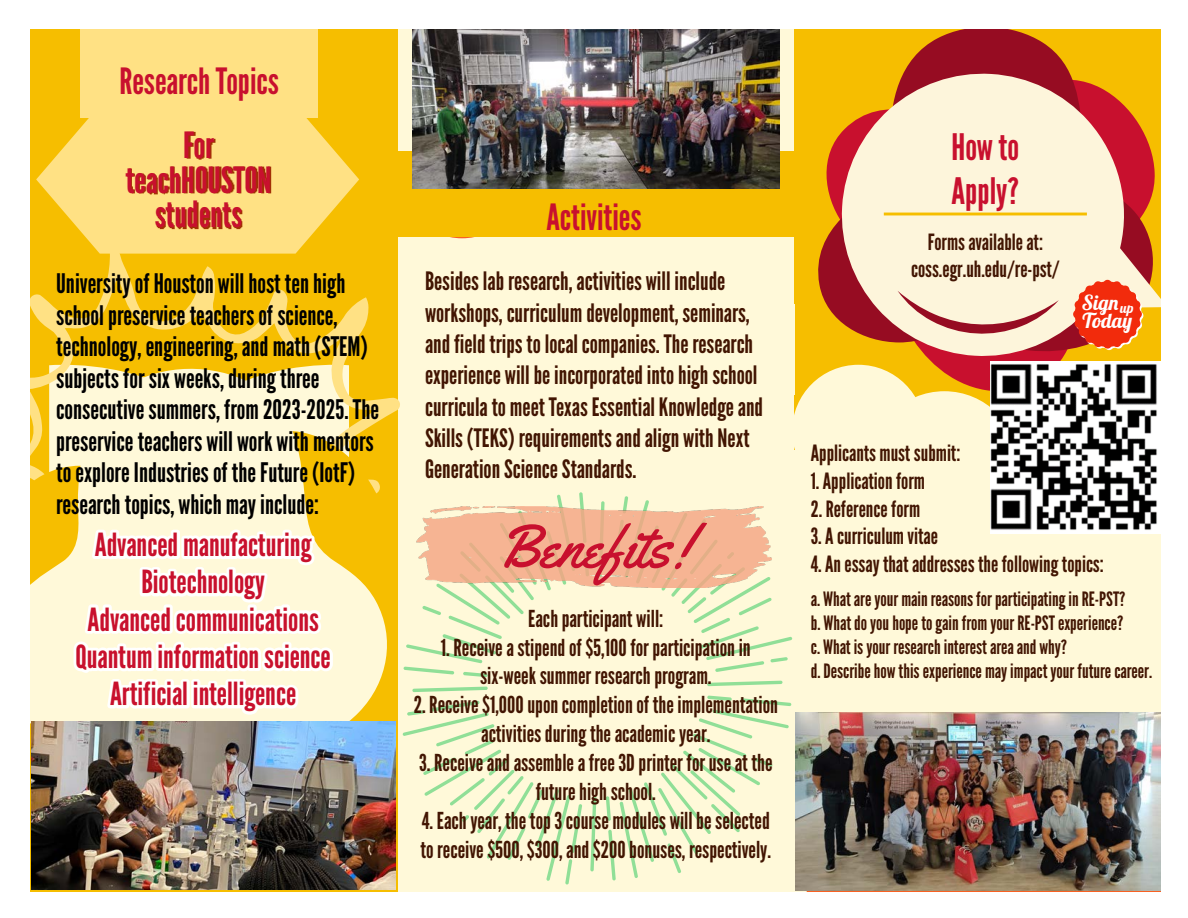
<style>
.page{position:relative;width:1188px;height:918px;background:#fff9d9}
.page>*{position:absolute;margin:0;border:0;box-sizing:border-box;transform-origin:0 0}
.t1{font:60.6px "Yellowtail";color:#c8102e}
.t2{font:36.45px/44.8px "League Gothic";color:#c8102e}
.t3{font:36.15px/34.8px "League Gothic";color:#c8102e;text-align:center}
.t4{font:31.8px/37.3px "League Gothic";color:#c8102e;text-align:center}
.t5{font:26.85px/31.5px "League Gothic";color:#000}
.t6{font:25.35px/31.3px "League Gothic";color:#421502}
.t7{font:23.4px/28.8px "League Gothic";color:#421502;text-align:center}
.t8{font:22.35px/27.5px "League Gothic";color:#421502;text-align:center}
.t9{font:20.4px/17.9px "Lobster";color:#fff}
.t10{font:19.8px/24.3px "League Gothic";color:#421502}
.t11{font:13.8px "Lobster";color:#fff}
</style>
<div class="page">
<svg style="left:590px;top:796px;width:6px;height:75px"></svg>
<svg style="left:412px;top:686px;width:76px;height:6px"></svg>
<svg style="left:403px;top:700px;width:179px;height:184px"></svg>
<svg style="left:606px;top:695px;width:185px;height:185px"></svg>
<svg style="left:707px;top:680px;width:76px;height:6px"></svg>
<svg style="left:404px;top:492px;width:180px;height:185px"></svg>
<svg style="left:601px;top:501px;width:4px;height:5px"></svg>
<svg style="left:623px;top:496px;width:169px;height:176px"></svg>
<div style="left:0;top:0;width:397px;height:918px;background:#f6be00"></div>
<svg style="left:29px;top:238px;width:371px;height:414px"></svg>
<div style="left:396px;top:151px;width:402px;height:86px;background:#f6be00"></div>
<div style="left:795px;top:2px;width:65px;height:302px;background:#f6be00"></div>
<svg style="left:819px;top:354px;width:337px;height:41px"></svg>
<svg style="left:809px;top:29px;width:352px;height:325px;fill:#f6be00"></svg>
<svg style="left:840px;top:72px;width:321px;height:286px"></svg>
<hr style="left:884px;top:212px;width:203px;height:3px;background:#f6be00">
<div style="left:80px;top:0;width:238px;height:117px;background:#ffe184"></div>
<svg style="left:29px;top:363px;width:367px;height:390px"></svg>
<svg style="left:36px;top:168px;width:323px;height:86px"></svg>
<svg style="left:39px;top:117px;width:310px;height:605px"></svg>
<img style="left:417px;top:506px;width:354px;height:82px">
<svg style="left:74px;top:529px;width:259px;height:185px;background:#fefae2"></svg>
<img style="left:795px;top:712px;width:366px;height:179px">
<svg style="left:1073px;top:279px;width:71px;height:71px;background:#f05930"></svg>
<img style="left:32px;top:722px;width:363px;height:167px">
<img style="left:413px;top:29px;width:366px;height:159px">
<div style="left:0;top:0;width:1188px;height:29px;background:#fff"></div>
<div style="left:0;top:892px;width:1188px;height:26px;background:#fff"></div>
<div style="left:0;top:17px;width:29px;height:883px;background:#fff"></div>
<div style="left:1161px;top:13px;width:27px;height:884px;background:#fff"></div>
<img style="left:990px;top:361px;width:170px;height:172px">
<h3 class="t3" style="left:119px;top:64px;width:161px">Research Topics</h3>
<h3 class="t3" style="left:125px;top:128px;width:148px">For teachHOUSTON students</h3>
<p class="t5" style="left:56px;top:268px;width:324px">University of Houston will host ten high school preservice teachers of science, technology, engineering, and math (STEM) subjects for six weeks, during three consecutive summers, from 2023-2025. The preservice teachers will work with mentors to explore Industries of the Future (IotF) research topics, which may include:</p>
<h3 class="t4" style="left:75px;top:526px;width:257px">Advanced manufacturing<br>Biotechnology<br>Advanced communications<br>Quantum information science<br>Artificial intelligence</h3>
<h3 class="t3" style="left:546px;top:200px;width:97px">Activities</h3>
<p class="t6" style="left:425px;top:266px;width:340px">Besides lab research, activities will include workshops, curriculum development, seminars, and field trips to local companies. The research experience will be incorporated into high school curricula to meet Texas Essential Knowledge and Skills (TEKS) requirements and align with Next Generation Science Standards.</p>
<h1 class="t1" style="left:498px;top:508px;width:194px">Benefits!</h1>
<p class="t7" style="left:528px;top:604px;width:137px">Each participant will:</p>
<p class="t7" style="left:441px;top:633px;width:311px">1. Receive a stipend of $5,100 for participation in six-week summer research program.</p>
<p class="t7" style="left:414px;top:690px;width:366px">2. Receive $1,000 upon completion of the implementation activities during the academic year.</p>
<p class="t7" style="left:419px;top:748px;width:355px">3. Receive and assemble a free 3D printer for use at the future high school.</p>
<p class="t7" style="left:420px;top:806px;width:352px;text-align:left">4. Each year, the top 3 course modules will be selected to receive $500, $300, and $200 bonuses, respectively.</p>
<h2 class="t2" style="left:952px;top:124px;width:69px">How to<br>Apply?</h2>
<p class="t8" style="left:911px;top:228px;width:150px">Forms available at: coss.egr.uh.edu/re-pst/</p>
<p class="t9" style="left:1082px;top:296px;width:52px">Sign<br>Today</p>
<p class="t11" style="left:1120px;top:299px;width:15px">up</p>
<p class="t8" style="left:811px;top:440px;width:151px">Applicants must submit:</p>
<p class="t8" style="left:811px;top:467px;width:116px">1. Application form</p>
<p class="t8" style="left:811px;top:495px;width:111px">2. Reference form</p>
<p class="t8" style="left:811px;top:522px;width:129px">3. A curriculum vitae</p>
<p class="t8" style="left:811px;top:550px;width:295px">4. An essay that addresses the following topics:</p>
<p class="t10" style="left:811px;top:586px;width:343px">a. What are your main reasons for participating in RE-PST?<br>b. What do you hope to gain from your RE-PST experience?<br>c. What is your research interest area and why?<br>d. Describe how this experience may impact your future career.</p>
</div>
